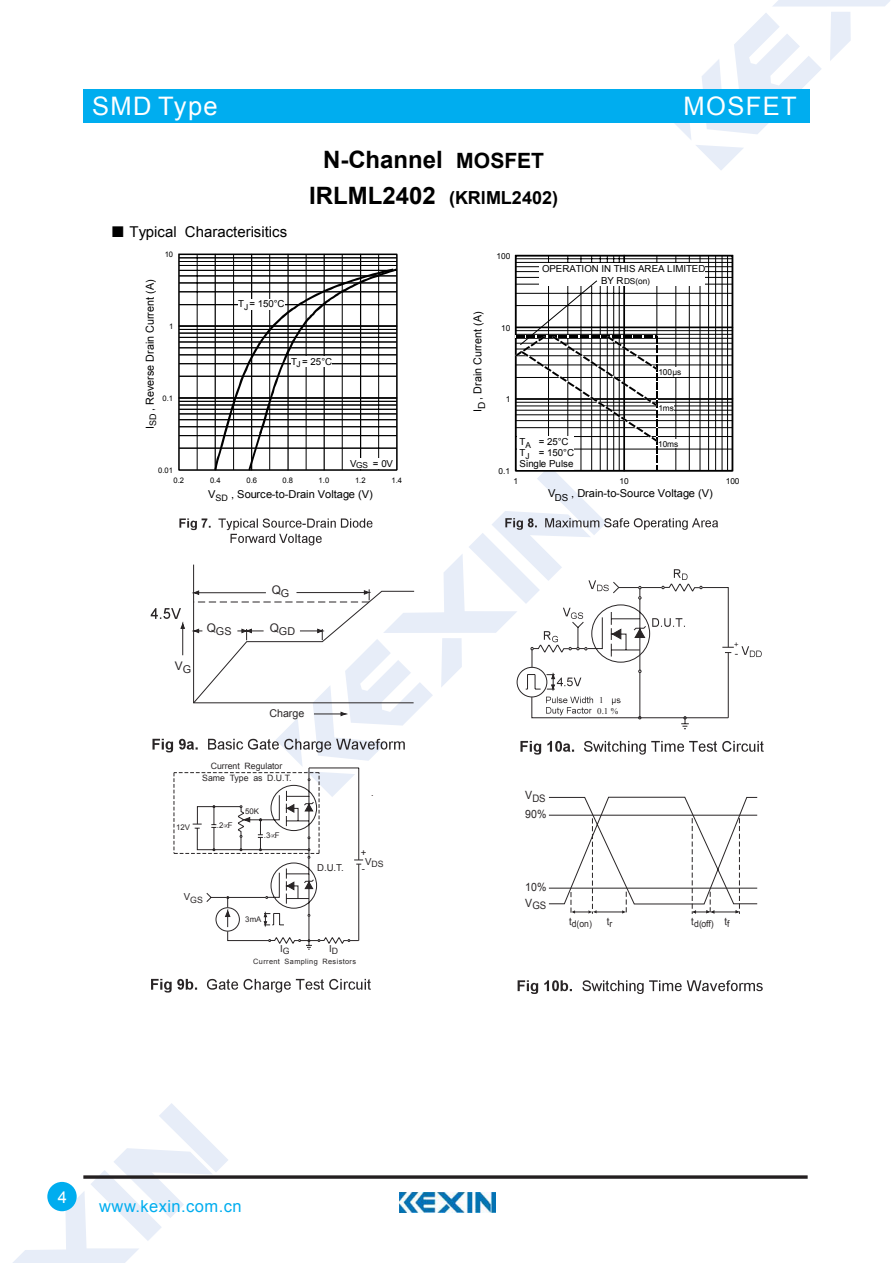
<style>
.page{position:relative;width:893px;height:1263px;background:#fff}
.page>*{position:absolute;margin:0;border:0;box-sizing:border-box;transform-origin:0 0}
.t1{font:25.5px "Arial";letter-spacing:.055em;color:#fff}
.t2{font:700 24px "Arial";color:#000}
.t3{font:700 18px "Arial";color:#000}
.t4{font:16.5px "Arial";letter-spacing:.025em;color:#00adef}
.t5{font:16.5px "Arial";color:#fff}
.t6{font:15px "Arial";color:#000}
.t7{font:11.85px "Arial";color:#292526}
.t8{font:11.4px "Arial";color:#292526;scale:.93 1}
.t9{font:10.95px "Arial";letter-spacing:.005em;color:#000}
.t10{font:10.8px "Arial";letter-spacing:-.005em;color:#000}
.t11{font:10.8px "Arial";color:#292526}
.t12{font:10.65px "Arial";color:#292526}
.t13{font:10.5px "Arial";color:#292526}
.t14{font:10.35px "Arial";color:#292526;scale:.93 1}
.t15{font:9.6px/11.2px "Arial";letter-spacing:-.005em;color:#000}
.t16{font:9.6px/15.3px "Arial";color:#292526}
.t17{font:9.6px "Arial";letter-spacing:-.005em;color:#000;scale:1.04 1}
.t18{font:9.3px "Arial";color:#292526;scale:.93 1}
.t19{font:9px "Arial";color:#000}
.t20{font:9px "Arial";color:#231815}
.t21{font:8.85px "Arial";color:#000}
.t22{font:8.7px/11.9px "Arial";color:#292526;text-align:center}
.t23{font:8.25px/10.9px "Arial";color:#000}
.t24{font:7.8px "Arial";color:#292526}
.t25{font:7.65px "Arial";color:#000}
.t26{font:7.65px "Arial";color:#292526}
.t27{font:7.35px "Arial";letter-spacing:.05em;color:#292526}
.s1{font-family:"Sim Sun"}
.s2{font-size:21px}
.s3{font-size:24px}
</style>
<div class="page">
<svg style="left:674px;top:0;width:216px;height:170px"></svg>
<svg style="left:13px;top:1103px;width:215px;height:160px"></svg>
<div style="left:83px;top:89px;width:726px;height:34px;background:#00adef"></div>
<svg style="left:83px;top:1175px;width:725px;height:4px;background:#433f40"></svg>
<div style="left:47px;top:1182px;width:30px;height:29px;background:#00adef;border-radius:50%"></div>
<img style="left:400px;top:1193px;width:95px;height:20px">
<svg style="left:518px;top:980px;width:54px;height:14px"></svg>
<svg style="left:582px;top:980px;width:181px;height:14px"></svg>
<svg style="left:151px;top:979px;width:46px;height:14px"></svg>
<svg style="left:207px;top:979px;width:164px;height:14px"></svg>
<svg style="left:151px;top:254px;width:613px;height:696px"></svg>
<h1 class="t1" style="left:92px;top:89px;width:127px">SMD Type</h1>
<h3 class="t6" style="left:110px;top:222px;width:178px"><span class="s1">■</span> Typical Characterisitics</h3>
<p class="t25" style="left:165px;top:250px;width:10px">10</p>
<h2 class="t2" style="left:323px;top:144px;width:223px">N-Channel <span class="s2">MOSFET</span></h2>
<h3 class="t3" style="left:309px;top:186px;width:251px"><span class="s3">IRLML2402</span> (KRlML2402)</h3>
<p class="t23" style="left:496px;top:251px;width:15px">100</p>
<h1 class="t1" style="left:684px;top:89px;width:115px">MOSFET</h1>
<p class="t9" style="left:143px;top:411px;width:133px;rotate:-90deg">, Reverse Drain Current (A)</p>
<p class="t25" style="left:169px;top:321px;width:6px">1</p>
<p class="t25" style="left:163px;top:393px;width:12px">0.1</p>
<p class="t19" style="left:147px;top:426px;width:14px;rotate:-90deg">SD</p>
<p class="t9" style="left:143px;top:429px;width:4px;rotate:-90deg">I</p>
<p class="t25" style="left:158px;top:465px;width:16px">0.01</p>
<p class="t15" style="left:238px;top:299px;width:48px">T = 150°C</p>
<p class="t23" style="left:244px;top:302px;width:6px">J</p>
<p class="t15" style="left:291px;top:356px;width:42px">T = 25°C</p>
<p class="t23" style="left:297px;top:358px;width:6px">J</p>
<p class="t15" style="left:350px;top:458px;width:44px">V<sub>GS</sub> = 0V</p>
<p class="t25" style="left:174px;top:475px;width:12px">0.2</p>
<p class="t25" style="left:210px;top:475px;width:12px">0.4</p>
<p class="t25" style="left:246px;top:475px;width:12px">0.6</p>
<p class="t25" style="left:282px;top:475px;width:12px">0.8</p>
<p class="t25" style="left:319px;top:475px;width:12px">1.0</p>
<p class="t25" style="left:355px;top:475px;width:12px">1.2</p>
<p class="t25" style="left:391px;top:475px;width:12px">1.4</p>
<p class="t10" style="left:208px;top:487px;width:9px">V</p>
<p class="t10" style="left:231px;top:487px;width:143px">, Source-to-Drain Voltage (V)</p>
<p class="t21" style="left:215px;top:492px;width:14px">SD</p>
<p class="t7" style="left:272px;top:582px;width:19px">Q<sub>G</sub></p>
<p class="t7" style="left:175px;top:658px;width:18px">V<sub>G</sub></p>
<p class="t11" style="left:207px;top:624px;width:26px"><sup>Q</sup>GS</p>
<p class="t11" style="left:270px;top:624px;width:27px"><sup>Q</sup>GD</p>
<p class="t12" style="left:269px;top:706px;width:37px">Charge</p>
<p class="t22" style="left:202px;top:760px;width:91px">Current Regulator<br>Same Type as D.U.T.</p>
<p class="t24" style="left:245px;top:806px;width:15px">50K</p>
<p class="t24" style="left:176px;top:822px;width:15px">12V</p>
<p class="t24" style="left:217px;top:821px;width:17px">.2∝F</p>
<p class="t22" style="left:184px;top:894px;width:21px"><sup>V</sup>GS</p>
<p class="t24" style="left:264px;top:830px;width:17px">.3∝F</p>
<p class="t24" style="left:245px;top:914px;width:18px">3mA</p>
<p class="t16" style="left:317px;top:860px;width:28px">D.U.T.</p>
<p class="t16" style="left:280px;top:941px;width:11px">I<sub>G</sub></p>
<p class="t16" style="left:329px;top:941px;width:10px">I<sub>D</sub></p>
<p class="t20" style="left:371px;top:787px;width:4px">.</p>
<p class="t16" style="left:361px;top:846px;width:7px">+ -</p>
<p class="t22" style="left:365px;top:858px;width:20px"><sup>V</sup>DS</p>
<p class="t27" style="left:253px;top:957px;width:104px">Current Sampling Resistors</p>
<p class="t9" style="left:470px;top:412px;width:103px;rotate:-90deg">I , Drain Current (A)</p>
<p class="t17" style="left:475px;top:409px;width:8px;rotate:-90deg">D</p>
<p class="t15" style="left:601px;top:263px;width:106px;text-indent:-59px">OPERATION IN THIS AREA LIMITED<br>BY R</p>
<p class="t23" style="left:624px;top:276px;width:27px">DS(on)</p>
<p class="t23" style="left:501px;top:322px;width:11px">10</p>
<p class="t23" style="left:506px;top:394px;width:6px">1</p>
<p class="t23" style="left:499px;top:466px;width:13px">0.1</p>
<p class="t15" style="left:519px;top:436px;width:7px">T</p>
<p class="t15" style="left:539px;top:436px;width:31px">= 25°C</p>
<p class="t15" style="left:519px;top:447px;width:7px">T</p>
<p class="t23" style="left:525px;top:440px;width:7px">A<br>J</p>
<p class="t15" style="left:519px;top:447px;width:56px;text-align:right">= 150°C<br>Single Pulse</p>
<p class="t23" style="left:658px;top:367px;width:25px">100µs</p>
<p class="t23" style="left:658px;top:403px;width:17px">1ms</p>
<p class="t23" style="left:658px;top:439px;width:22px">10ms</p>
<p class="t23" style="left:514px;top:476px;width:6px">1</p>
<p class="t23" style="left:619px;top:476px;width:11px">10</p>
<p class="t23" style="left:726px;top:476px;width:15px">100</p>
<p class="t10" style="left:548px;top:486px;width:9px">V</p>
<p class="t10" style="left:571px;top:486px;width:143px">, Drain-to-Source Voltage (V)</p>
<p class="t15" style="left:555px;top:492px;width:15px">DS</p>
<p class="t26" style="left:734px;top:640px;width:6px">+</p>
<p class="t13" style="left:735px;top:647px;width:5px">-</p>
<p class="t14" style="left:525px;top:791px;width:23px"><sup>V</sup>DS</p>
<p class="t8" style="left:525px;top:807px;width:24px">90%</p>
<p class="t8" style="left:525px;top:879px;width:24px">10%</p>
<p class="t14" style="left:525px;top:899px;width:24px"><sup>V</sup>GS</p>
<p class="t18" style="left:569px;top:917px;width:26px"><sup>t</sup>d(on)</p>
<p class="t14" style="left:607px;top:914px;width:7px">t<sub>r</sub></p>
<p class="t18" style="left:691px;top:917px;width:43px"><sup>t</sup>d(off) <sup>t</sup>f</p>
<h3 class="t5" style="left:58px;top:1186px;width:11px">4</h3>
<h3 class="t4" style="left:99px;top:1196px;width:144px">www.kexin.com.cn</h3>
</div>
